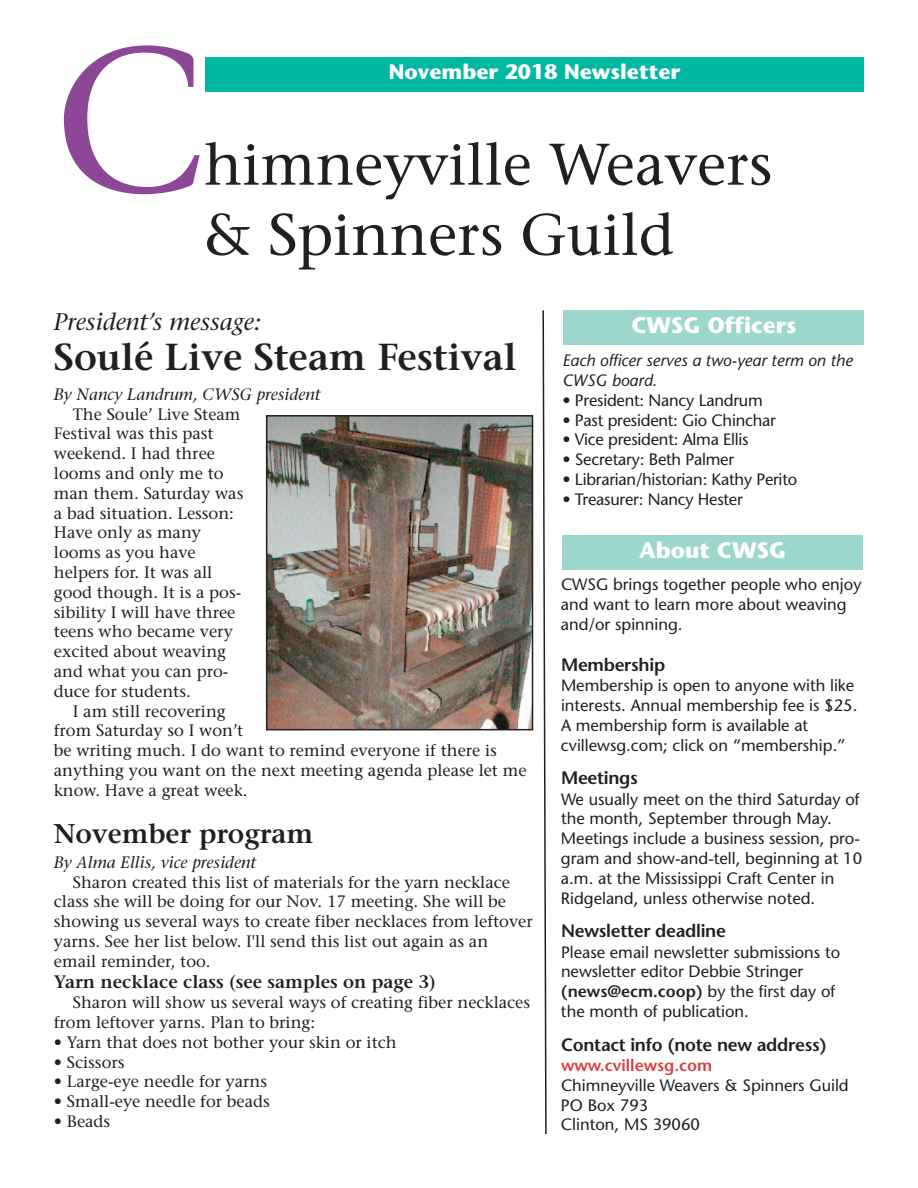
<style>
.page{position:relative;width:918px;height:1188px;background:#fff}
.page>*{position:absolute;margin:0;border:0;box-sizing:border-box;transform-origin:0 0}
.t1{font:205.5px "Stone Serif";color:#8c4797}
.t2{font:58.5px/70.2px "Stone Serif";color:#231f20}
.t3{font:600 37.5px "Stone Serif";color:#231f20}
.t4{font:600 27px "Stone Serif";color:#231f20}
.t5{font:italic 24px "Stone Serif";color:#231f20}
.t6{font:700 22.5px "Stone Sans";color:#fff}
.t7{font:700 21px "Stone Sans";color:#fff}
.t8{font:600 18px "Stone Sans";letter-spacing:-.015em;color:#231f20}
.t9{font:600 18px "Stone Serif";color:#231f20}
.t10{font:16.5px/19.8px "Stone Serif";color:#231f20}
.t11{font:16.5px/19.8px "Stone Sans";color:#231f20}
.t12{font:italic 16.5px "Stone Serif";color:#231f20}
.t13{font:italic 16.5px/19.8px "Stone Sans";color:#231f20}
.t14{font:600 16.5px "Stone Sans";color:#dc3d3f}
.s1{font-weight:600}
</style>
<div class="page">
<div style="left:205px;top:57px;width:659px;height:35px;background:#00b7a1"></div>
<div style="left:564px;top:310px;width:300px;height:35px;background:#9cd6cc"></div>
<div style="left:562px;top:535px;width:300px;height:35px;background:#9cd6cc"></div>
<svg style="left:542px;top:310px;width:5px;height:824px"></svg>
<img style="left:269px;top:418px;width:261px;height:309px">
<div style="left:266px;top:415px;width:267px;height:315px;border:2px solid #231f20"></div>
<h1 class="t1" style="left:54px;top:41px;width:154px">C</h1>
<p class="t7" style="left:389px;top:64px;width:293px">November 2018 Newsletter</p>
<h2 class="t2" style="left:204px;top:135px;width:570px">himneyville Weavers &amp; Spinners Guild</h2>
<h3 class="t5" style="left:54px;top:312px;width:209px">President’s message:</h3>
<h3 class="t3" style="left:54px;top:343px;width:464px">Soulé Live Steam Festival</h3>
<p class="t12" style="left:54px;top:388px;width:268px">By Nancy Landrum, CWSG president</p>
<p class="t10" style="left:54px;top:406px;width:191px;text-indent:19px">The Soule’ Live Steam<br>Festival was this past weekend. I had three looms and only me to man them. Saturday was a bad situation. Lesson:<br>Have only as many looms as you have helpers for. It was all good though. It is a pos&shy;sibility I will have three teens who became very excited about weaving and what you can pro&shy;duce for students.</p>
<p class="t10" style="left:54px;top:703px;width:474px;text-indent:19px">I am still recovering<br>from Saturday so I won’t<br>be writing much. I do want to remind everyone if there is anything you want on the next meeting agenda please let me know. Have a great week.</p>
<h3 class="t4" style="left:54px;top:823px;width:261px">November program</h3>
<p class="t12" style="left:54px;top:856px;width:204px">By Alma Ellis, vice president</p>
<p class="t10" style="left:54px;top:874px;width:480px;text-indent:19px">Sharon created this list of materials for the yarn necklace class she will be doing for our Nov. 17 meeting. She will be showing us several ways to create fiber necklaces from leftover yarns. See her list below. I'll send this list out again as an email reminder, too.</p>
<p class="t9" style="left:54px;top:975px;width:383px">Yarn necklace class (see samples on page 3)</p>
<p class="t10" style="left:54px;top:994px;width:478px;text-indent:19px">Sharon will show us several ways of creating fiber necklaces from leftover yarns. Plan to bring:</p>
<p class="t10" style="left:54px;top:1034px;width:344px">• Yarn that does not bother your skin or itch</p>
<p class="t10" style="left:54px;top:1054px;width:72px">• Scissors</p>
<p class="t10" style="left:54px;top:1074px;width:215px">• Large-eye needle for yarns</p>
<p class="t10" style="left:54px;top:1093px;width:217px">• Small-eye needle for beads</p>
<p class="t10" style="left:54px;top:1113px;width:58px">• Beads</p>
<h3 class="t6" style="left:631px;top:316px;width:167px">CWSG Officers</h3>
<p class="t13" style="left:562px;top:352px;width:292px">Each officer serves a two-year term on the<br>CWSG board.</p>
<p class="t11" style="left:562px;top:392px;width:202px">• President: Nancy Landrum</p>
<p class="t11" style="left:562px;top:412px;width:215px">• Past president: Gio Chinchar</p>
<p class="t11" style="left:562px;top:431px;width:188px">• Vice president: Alma Ellis</p>
<p class="t11" style="left:562px;top:451px;width:173px">• Secretary: Beth Palmer</p>
<p class="t11" style="left:562px;top:471px;width:236px">• Librarian/historian: Kathy Perito</p>
<p class="t11" style="left:562px;top:491px;width:182px">• Treasurer: Nancy Hester</p>
<h3 class="t6" style="left:639px;top:541px;width:148px">About CWSG</h3>
<p class="t11" style="left:561px;top:577px;width:302px">CWSG brings together people who enjoy and want to learn more about weaving and/or spinning.</p>
<p class="t8" style="left:561px;top:658px;width:106px">Membership</p>
<p class="t11" style="left:561px;top:677px;width:298px">Membership is open to anyone with like interests. Annual membership fee is $25.<br>A membership form is available at cvillewsg.com; click on “membership.”</p>
<p class="t8" style="left:561px;top:771px;width:78px">Meetings</p>
<p class="t11" style="left:561px;top:791px;width:303px">We usually meet on the third Saturday of the month, September through May.<br>Meetings include a business session, pro&shy;gram and show-and-tell, beginning at 10 a.m. at the Mississippi Craft Center in Ridgeland, unless otherwise noted.</p>
<p class="t8" style="left:561px;top:924px;width:167px">Newsletter deadline</p>
<p class="t11" style="left:561px;top:944px;width:281px">Please email newsletter submissions to newsletter editor Debbie Stringer <span class="s1">(news@ecm.coop)</span> by the first day of the month of publication.</p>
<p class="t8" style="left:561px;top:1037px;width:267px">Contact info (note new address)</p>
<p class="t14" style="left:561px;top:1059px;width:153px">www.cvillewsg.com</p>
<p class="t11" style="left:561px;top:1077px;width:289px">Chimneyville Weavers &amp; Spinners Guild<br>PO Box 793<br>Clinton, MS 39060</p>
</div>
